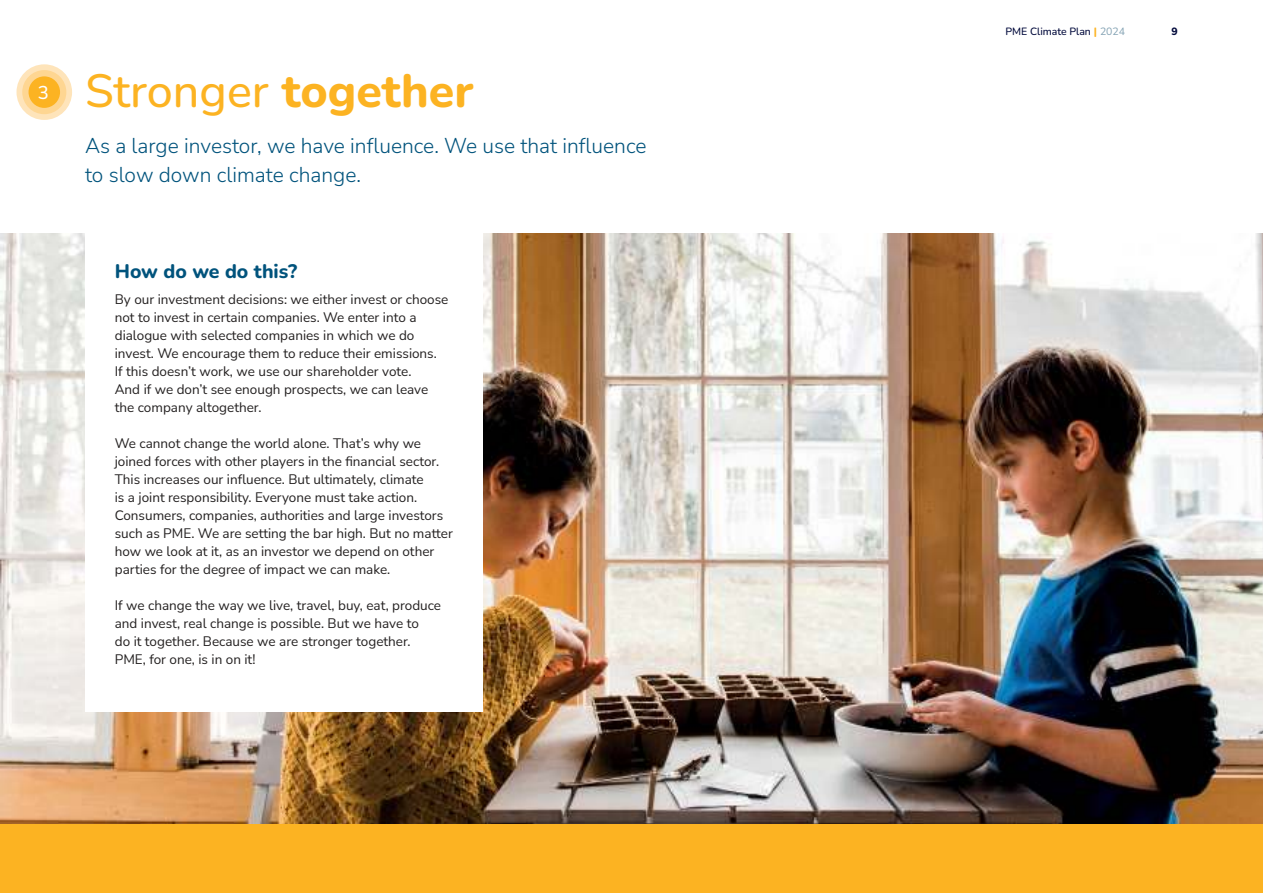
<style>
.page{position:relative;width:1263px;height:893px;background:#fff}
.page>*{position:absolute;margin:0;border:0;box-sizing:border-box;transform-origin:0 0}
.t1{font:500 46.5px "Nunito";color:#fcb322}
.t2{font:300 21px/28.5px "Nunito Sans";color:#00537c}
.t3{font:800 19.5px "Nunito";color:#00537c}
.t4{font:500 18.45px "Nunito";color:#fff}
.t5{font:13.5px/18px "Nunito Sans";color:#221f1f}
.t6{font:500 10.5px "Nunito";color:#00093b}
.t7{font:800 10.5px "Nunito";color:#00093b}
.s1{font-weight:800}
.s2{font-weight:800;color:#fcb322}
.s3{font-weight:400;color:#83a2b3}
</style>
<div class="page">
<img style="left:0;top:234px;width:1263px;height:591px">
<div style="left:85px;top:232px;width:398px;height:479px;background:#fff"></div>
<div style="left:0;top:825px;width:1263px;height:68px;background:#fcb322"></div>
<div style="left:17px;top:64px;width:55px;height:56px;background:#fee4ba;border-radius:50%"></div>
<div style="left:22px;top:70px;width:44px;height:44px;background:#fed692;border-radius:50%"></div>
<div style="left:29px;top:76px;width:31px;height:32px;background:#fcb322;border-radius:50%"></div>
<h3 class="t4" style="left:38px;top:84px;width:13px">13</h3>
<h1 class="t1" style="left:85px;top:72px;width:390px">Stronger <span class="s1">together</span></h1>
<h2 class="t2" style="left:85px;top:131px;width:563px">As a large investor, we have in昀氀uence. We use that in昀氀uence to slow down climate change.</h2>
<h3 class="t3" style="left:115px;top:264px;width:184px">How do we do this?</h3>
<p class="t5" style="left:115px;top:289px;width:335px">By our investment decisions: we either invest or choose not to invest in certain companies. We enter into a dialogue with selected companies in which we do invest. We encourage them to reduce their emissions.<br>If this doesn’t work, we use our shareholder vote.<br>And if we don’t see enough prospects, we can leave the company altogether.</p>
<p class="t5" style="left:115px;top:433px;width:340px">We cannot change the world alone. That’s why we joined forces with other players in the 昀椀nancial sector.<br>This increases our in昀氀uence. But ultimately, climate<br>is a joint responsibility. Everyone must take action.<br>Consumers, companies, authorities and large investors such as PME. We are setting the bar high. But no matter how we look at it, as an investor we depend on other parties for the degree of impact we can make.</p>
<p class="t5" style="left:115px;top:595px;width:328px">If we change the way we live, travel, buy, eat, produce and invest, real change is possible. But we have to<br>do it together. Because we are stronger together.<br>PME, for one, is in on it!</p>
<p class="t6" style="left:1005px;top:25px;width:121px">PME Climate Plan <span class="s2">|</span> <span class="s3">2024</span></p>
<p class="t7" style="left:1171px;top:27px;width:8px">9</p>
</div>
